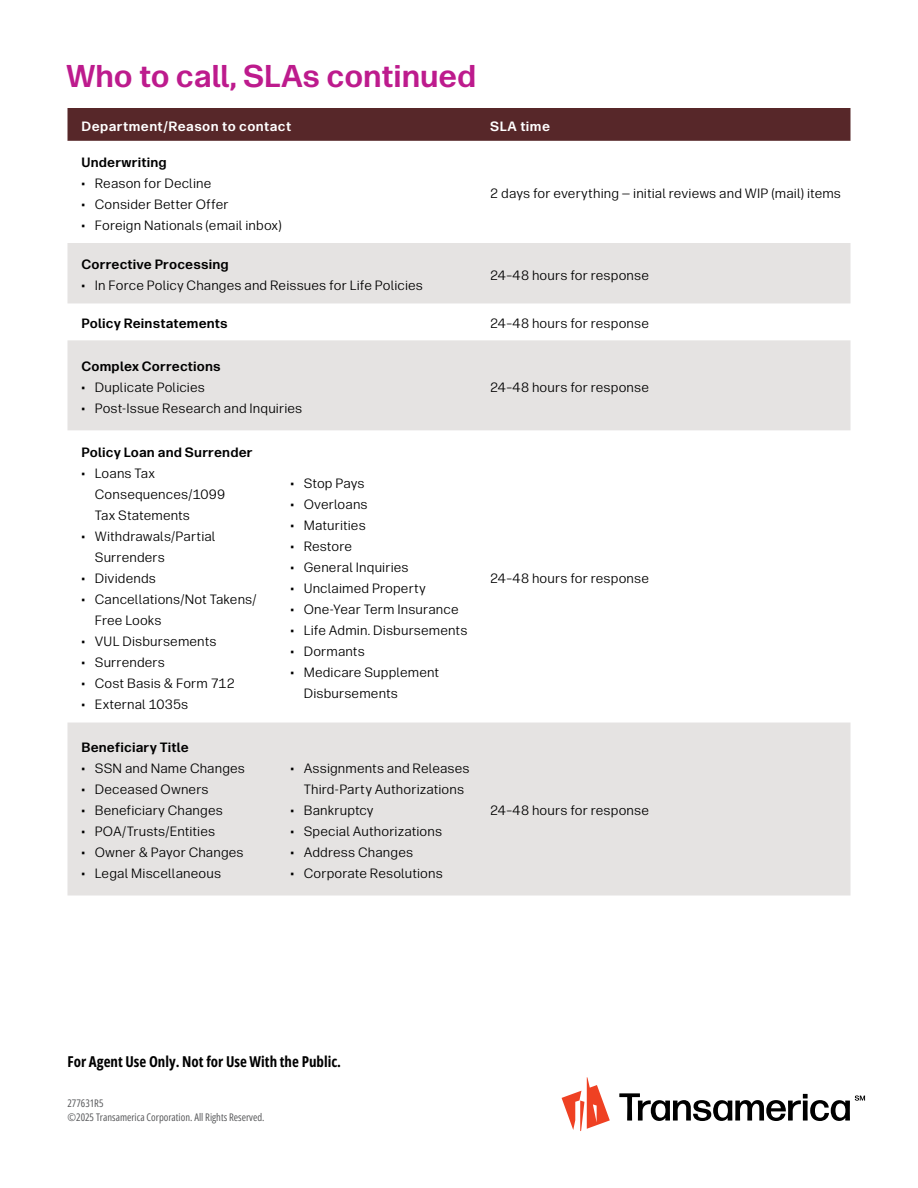
<style>
.page{position:relative;width:918px;height:1188px;background:#fff}
.page>*{position:absolute;margin:0;border:0;box-sizing:border-box;transform-origin:0 0}
.Subhead_1_21pt{font:700 31.5px "Forever Forma Body Text";color:#bd1b8d}
.Disclaimer_10pt{font:700 15px "Open Sans Condensed";color:#000}
.t1{font:13.5px/21px "Forever Forma Body Text";letter-spacing:.01em;color:#000}
.t2{font:700 13.5px "Forever Forma Body Text";letter-spacing:.015em;color:#000}
.t3{font:700 13.5px "Forever Forma Body Text";letter-spacing:.035em;color:#fff}
.Tracking_Number_7pt{font:10.5px/13.5px "Open Sans Condensed";color:#58595b}
</style>
<div class="page">
<div style="left:68px;top:108px;width:782px;height:33px;background:#572729"></div>
<svg style="left:68px;top:243px;width:782px;height:653px"></svg>
<svg style="left:562px;top:1077px;width:48px;height:54px"></svg>
<svg style="left:619px;top:1093px;width:246px;height:28px"></svg>
<p class="Subhead_1_21pt" style="left:66px;top:52px;width:412px">Who to call, SLAs continued</p>
<p class="t3" style="left:81px;top:116px;width:211px">Department/Reason to contact</p>
<p class="t3" style="left:490px;top:116px;width:61px">SLA time</p>
<p class="t2" style="left:81px;top:152px;width:87px">Underwriting</p>
<p class="t1" style="left:81px;top:172px;width:131px">• Reason for Decline</p>
<p class="t1" style="left:81px;top:193px;width:149px">• Consider Better Offer</p>
<p class="t1" style="left:81px;top:214px;width:202px">• Foreign Nationals (email inbox)</p>
<p class="t1" style="left:490px;top:182px;width:352px">2 days for everything — initial reviews and WIP (mail) items</p>
<p class="t2" style="left:81px;top:254px;width:149px">Corrective Processing</p>
<p class="t1" style="left:81px;top:274px;width:343px">• In Force Policy Changes and Reissues for Life Policies</p>
<p class="t1" style="left:490px;top:264px;width:160px">24–48 hours for response</p>
<p class="t2" style="left:81px;top:313px;width:148px">Policy Reinstatements</p>
<p class="t1" style="left:490px;top:312px;width:160px">24–48 hours for response</p>
<p class="t2" style="left:81px;top:356px;width:141px">Complex Corrections</p>
<p class="t1" style="left:81px;top:376px;width:125px">• Duplicate Policies</p>
<p class="t1" style="left:81px;top:397px;width:222px">• Post-Issue Research and Inquiries</p>
<p class="t1" style="left:490px;top:376px;width:160px">24–48 hours for response</p>
<p class="t2" style="left:81px;top:442px;width:173px">Policy Loan and Surrender</p>
<p class="t1" style="left:95px;top:462px;width:132px;text-indent:-13px">• Loans Tax<br>Consequences/1099<br>Tax Statements</p>
<p class="t1" style="left:95px;top:525px;width:122px;text-indent:-13px">• Withdrawals/Partial<br>Surrenders</p>
<p class="t1" style="left:81px;top:567px;width:76px">• Dividends</p>
<p class="t1" style="left:95px;top:588px;width:163px;text-indent:-13px">• Cancellations/Not Takens/<br>Free Looks</p>
<p class="t1" style="left:81px;top:630px;width:137px">• VUL Disbursements</p>
<p class="t1" style="left:81px;top:651px;width:85px">• Surrenders</p>
<p class="t1" style="left:81px;top:672px;width:155px">• Cost Basis &amp; Form 712</p>
<p class="t1" style="left:81px;top:693px;width:108px">• External 1035s</p>
<p class="t2" style="left:81px;top:737px;width:109px">Beneficiary Title</p>
<p class="t1" style="left:81px;top:757px;width:165px">• SSN and Name Changes</p>
<p class="t1" style="left:81px;top:778px;width:129px">• Deceased Owners</p>
<p class="t1" style="left:81px;top:799px;width:143px">• Beneficiary Changes</p>
<p class="t1" style="left:81px;top:820px;width:135px">• POA/Trusts/Entities</p>
<p class="t1" style="left:81px;top:841px;width:164px">• Owner &amp; Payor Changes</p>
<p class="t1" style="left:81px;top:862px;width:141px">• Legal Miscellaneous</p>
<p class="t1" style="left:290px;top:472px;width:76px">• Stop Pays</p>
<p class="t1" style="left:290px;top:493px;width:79px">• Overloans</p>
<p class="t1" style="left:290px;top:514px;width:77px">• Maturities</p>
<p class="t1" style="left:290px;top:535px;width:63px">• Restore</p>
<p class="t1" style="left:290px;top:556px;width:120px">• General Inquiries</p>
<p class="t1" style="left:290px;top:577px;width:137px">• Unclaimed Property</p>
<p class="t1" style="left:290px;top:598px;width:170px">• One-Year Term Insurance</p>
<p class="t1" style="left:290px;top:619px;width:179px">• Life Admin. Disbursements</p>
<p class="t1" style="left:290px;top:640px;width:76px">• Dormants</p>
<p class="t1" style="left:304px;top:661px;width:137px;text-indent:-13px">• Medicare Supplement<br>Disbursements</p>
<p class="t1" style="left:490px;top:567px;width:160px">24–48 hours for response</p>
<p class="t1" style="left:290px;top:757px;width:181px;text-align:center">• Assignments and Releases<br>Third‑Party Authorizations</p>
<p class="t1" style="left:290px;top:799px;width:85px">• Bankruptcy</p>
<p class="t1" style="left:290px;top:820px;width:153px">• Special Authorizations</p>
<p class="t1" style="left:290px;top:841px;width:124px">• Address Changes</p>
<p class="t1" style="left:290px;top:862px;width:154px">• Corporate Resolutions</p>
<p class="t1" style="left:490px;top:799px;width:160px">24–48 hours for response</p>
<p class="Disclaimer_10pt" style="left:68px;top:1051px;width:275px">For Agent Use Only. Not for Use With the Public.</p>
<p class="Tracking_Number_7pt" style="left:68px;top:1096px;width:199px">277631R5<br>©2025 Transamerica Corporation. All Rights Reserved.</p>
</div>
